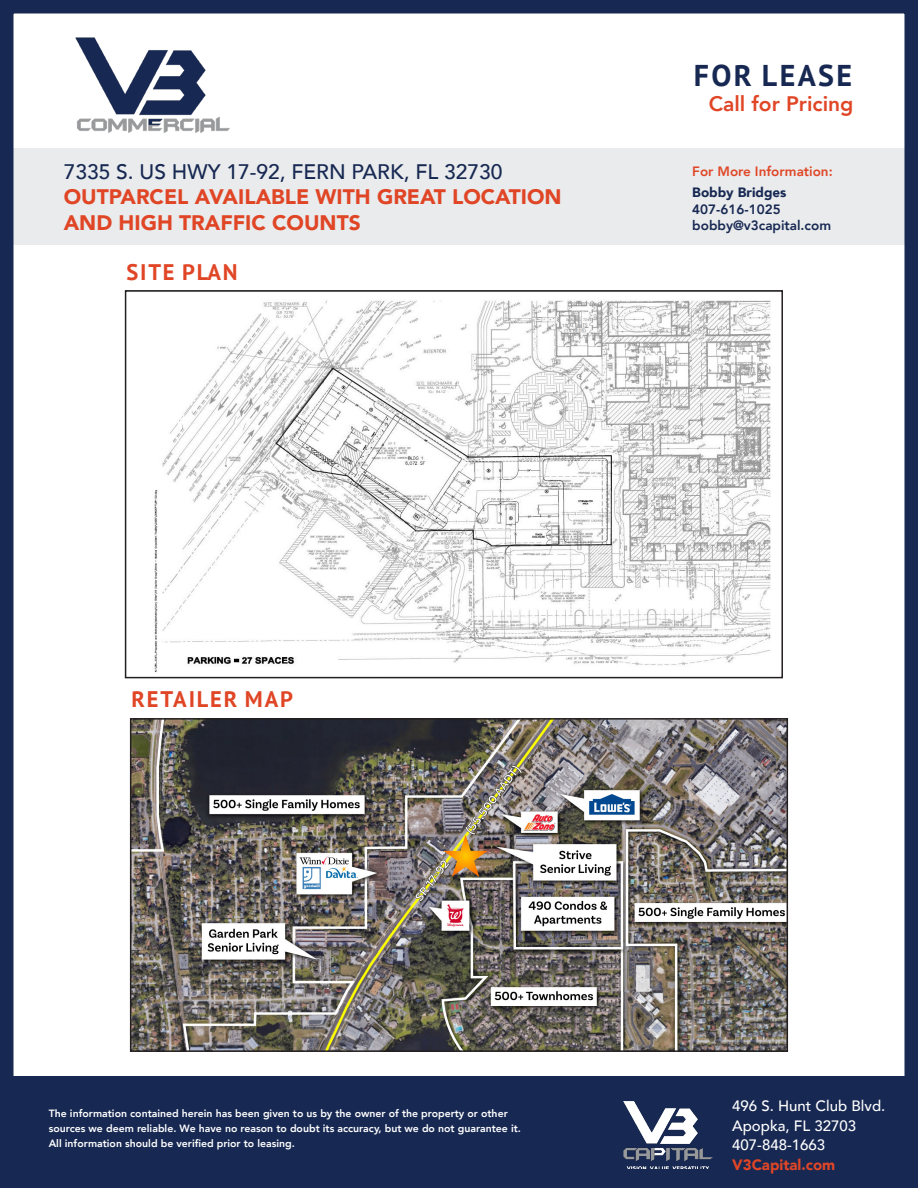
<style>
.page{position:relative;width:918px;height:1188px;background:#fff}
.page>*{position:absolute;margin:0;border:0;box-sizing:border-box;transform-origin:0 0}
.t1{font:700 30px "PT Sans";letter-spacing:.08em;color:#172852}
.t2{font:700 22.5px "PT Sans";letter-spacing:.08em;color:#e04626}
.t3{font:900 21px "Avenir";color:#e04626}
.t4{font:500 21px "Avenir";color:#172852}
.t5{font:800 21px "Avenir";color:#e04626}
.t6{font:500 15px "Avenir";color:#fff}
.t7{font:900 15px "Avenir";color:#e04626}
.t8{font:800 13.5px "Avenir";color:#172852}
.t9{font:800 13.5px "Avenir";color:#e04626}
.t10{font:900 13.5px "Avenir";color:#172852}
.t11{font:800 10.5px/15px "Avenir";color:#fff}
</style>
<div class="page">
<div style="left:0;top:148px;width:918px;height:97px;background:#e9ebec"></div>
<img style="left:75px;top:37px;width:155px;height:96px">
<div style="left:0;top:0;width:918px;height:1186px;border:14px solid #172852"></div>
<div style="left:0;top:1076px;width:918px;height:112px;background:#172852"></div>
<img style="left:624px;top:1101px;width:88px;height:68px">
<img style="left:154px;top:300px;width:617px;height:372px">
<div style="left:125px;top:290px;width:658px;height:388px;border:2px solid #231f20"></div>
<img style="left:133px;top:721px;width:652px;height:328px">
<div style="left:130px;top:718px;width:658px;height:334px;border:2px solid #231f20"></div>
<p class="t4" style="left:64px;top:154px;width:440px">7335 S. US HWY 17-92, FERN PARK, FL 32730</p>
<p class="t3" style="left:64px;top:179px;width:499px">OUTPARCEL AVAILABLE WITH GREAT LOCATION</p>
<p class="t3" style="left:64px;top:204px;width:299px">AND HIGH TRAFFIC COUNTS</p>
<p class="t2" style="left:126px;top:257px;width:113px">SITE PLAN</p>
<p class="t1" style="left:694px;top:55px;width:160px">FOR LEASE</p>
<p class="t5" style="left:709px;top:87px;width:146px">Call for Pricing</p>
<p class="t9" style="left:692px;top:161px;width:142px">For More Information:</p>
<p class="t10" style="left:692px;top:181px;width:96px">Bobby Bridges</p>
<p class="t8" style="left:692px;top:199px;width:90px">407-616-1025</p>
<p class="t8" style="left:692px;top:215px;width:140px">bobby@v3capital.com</p>
<p class="t2" style="left:132px;top:685px;width:163px">RETAILER MAP</p>
<p class="t11" style="left:49px;top:1106px;width:474px">The information contained herein has been given to us by the owner of the property or other sources we deem reliable. We have no reason to doubt its accuracy, but we do not guarantee it.<br>All information should be verified prior to leasing.</p>
<p class="t6" style="left:732px;top:1093px;width:155px">496 S. Hunt Club Blvd.</p>
<p class="t6" style="left:732px;top:1112px;width:125px">Apopka, FL 32703</p>
<p class="t6" style="left:732px;top:1132px;width:94px">407-848-1663</p>
<p class="t7" style="left:732px;top:1152px;width:105px">V3Capital.com</p>
</div>
